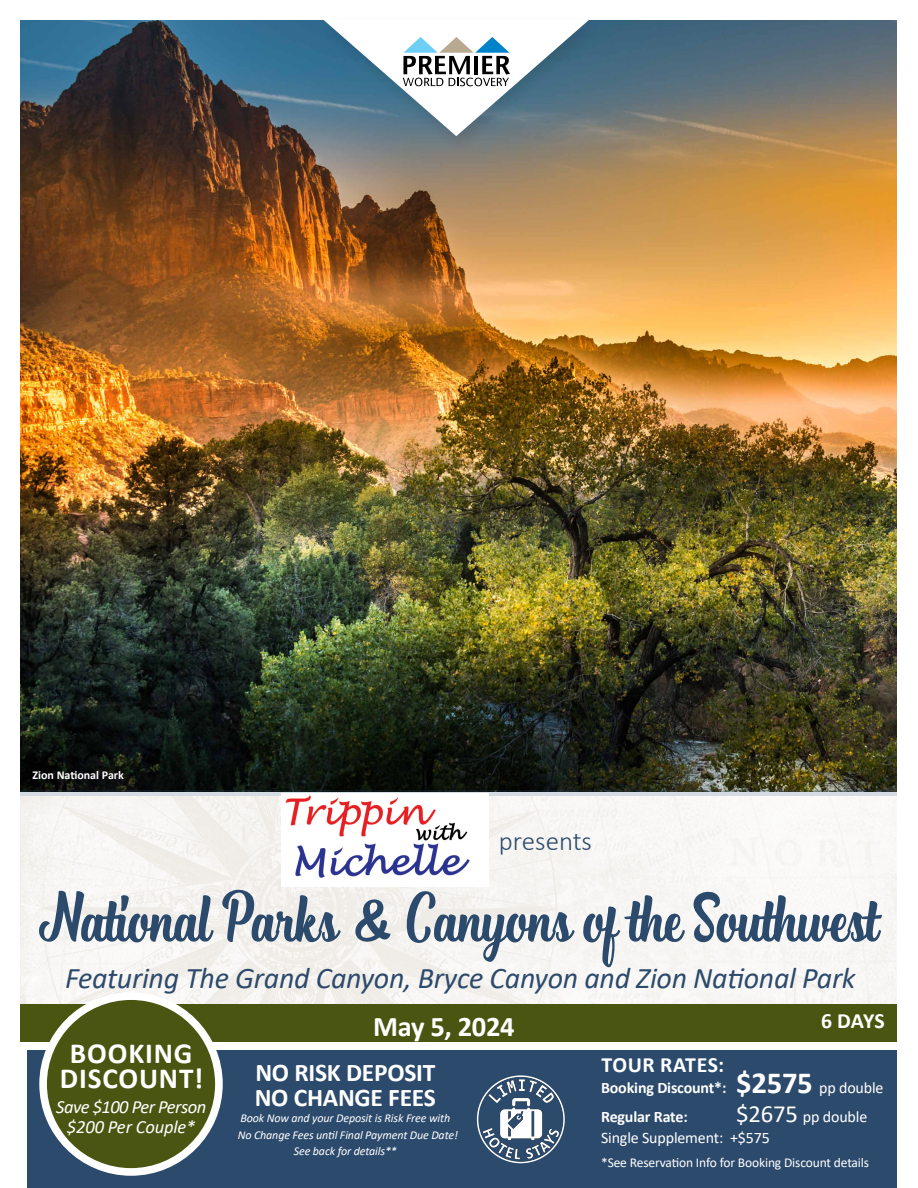
<style>
.page{position:relative;width:918px;height:1188px;background:#fff}
.page>*{position:absolute;margin:0;border:0;box-sizing:border-box;transform-origin:0 0}
.t1{font:italic 30px "Calibri";letter-spacing:-.01em;color:#2c4a6c}
.t2{font:700 29.85px "Calibri";letter-spacing:-.01em;color:#fff}
.t3{font:700 29.25px/25.2px "Calibri";letter-spacing:.03em;color:#fff;text-align:center}
.t4{font:700 28.5px "Calibri";letter-spacing:-.01em;color:#fff}
.t5{font:300 27px "Calibri";color:#2c4a6c}
.t6{font:700 25.5px/25px "Calibri";letter-spacing:-.01em;color:#fff}
.t7{font:700 21.75px "Calibri";letter-spacing:.015em;color:#fff}
.t8{font:italic 18.6px/20px "Calibri";letter-spacing:-.03em;color:#fff;text-align:center}
.t9{font:700 16.05px/29.1px "Calibri";letter-spacing:-.01em;color:#fff}
.t10{font:16.05px/21.8px "Calibri";letter-spacing:-.01em;color:#fff}
.t11{font:13.5px "Calibri";letter-spacing:-.01em;color:#fff}
.t12{font:italic 12px/16.5px "Calibri";letter-spacing:-.01em;color:#fff;text-align:center}
.t13{font:700 12px "Calibri";color:#fff}
.s1{font-size:30.75px}
.s2{font-weight:400}
.s3{font-size:24.75px}
</style>
<div class="page">
<div style="left:28px;top:1051px;width:557px;height:137px;background:#2c4a6c"></div>
<div style="left:585px;top:1051px;width:333px;height:137px;background:#2c4a6c"></div>
<svg style="left:478px;top:1076px;width:86px;height:86px"></svg>
<div style="left:477px;top:1075px;width:88px;height:88px;border:2px solid #fff;border-radius:50%"></div>
<svg style="left:483px;top:1079px;width:76px;height:80px"></svg>
<img style="left:21px;top:796px;width:876px;height:209px">
<img style="left:21px;top:21px;width:876px;height:770px">
<div style="left:21px;top:1005px;width:897px;height:37px;background:#4a5511"></div>
<div style="left:21px;top:791px;width:897px;height:5px;background:#d5dbe2"></div>
<svg style="left:37px;top:886px;width:845px;height:82px;fill:#f5f3ef"></svg>
<div style="left:897px;top:1px;width:21px;height:1187px;background:#fff"></div>
<div style="left:316px;top:13px;width:287px;height:141px;background:#000;opacity:.11"></div>
<svg style="left:323px;top:19px;width:266px;height:117px"></svg>
<div style="left:43px;top:996px;width:176px;height:176px;background:#4a5511;border-radius:50%"></div>
<div style="left:39px;top:992px;width:184px;height:184px;border:8px solid #fff;border-radius:50%"></div>
<div style="left:282px;top:793px;width:207px;height:94px;background:#fff"></div>
<img style="left:285px;top:795px;width:185px;height:83px">
<p class="t13" style="left:32px;top:766px;width:93px">Zion National Park</p>
<h3 class="t5" style="left:499px;top:825px;width:95px">presents</h3>
<h1 class="t1" style="left:65px;top:957px;width:792px">Featuring The Grand Canyon, Bryce Canyon and Zion National Park</h1>
<h3 class="t3" style="left:60px;top:1040px;width:145px">BOOKING<br>DISCOUNT!</h3>
<h3 class="t8" style="left:56px;top:1096px;width:152px">Save $100 Per Person $200 Per Couple*</h3>
<h2 class="t2" style="left:348px;top:1000px;width:245px">September 24, 2021</h2>
<h3 class="t4" style="left:373px;top:1007px;width:143px">May 5, 2024</h3>
<h3 class="t6" style="left:255px;top:1059px;width:183px">NO RISK DEPOSIT<br>NO CHANGE FEES</h3>
<p class="t12" style="left:238px;top:1110px;width:222px">Book Now and your Deposit is Risk Free with<br>No Change Fees until Final Payment Due Date!<br>See back for details**</p>
<h3 class="t7" style="left:821px;top:1006px;width:65px">6 DAYS</h3>
<h3 class="t7" style="left:602px;top:1050px;width:124px">TOUR RATES:</h3>
<h3 class="t9" style="left:601px;top:1072px;width:284px">Booking Discount*: <span class="s1">$2575</span> <span class="s2">pp double<br></span>Regular Rate:</h3>
<h3 class="t10" style="left:601px;top:1105px;width:268px;text-indent:135px"><span class="s3">$2675</span> pp double<br>Single Supplement: +$575</h3>
<p class="t11" style="left:601px;top:1154px;width:270px">*See Reservation Info for Booking Discount details</p>
</div>
